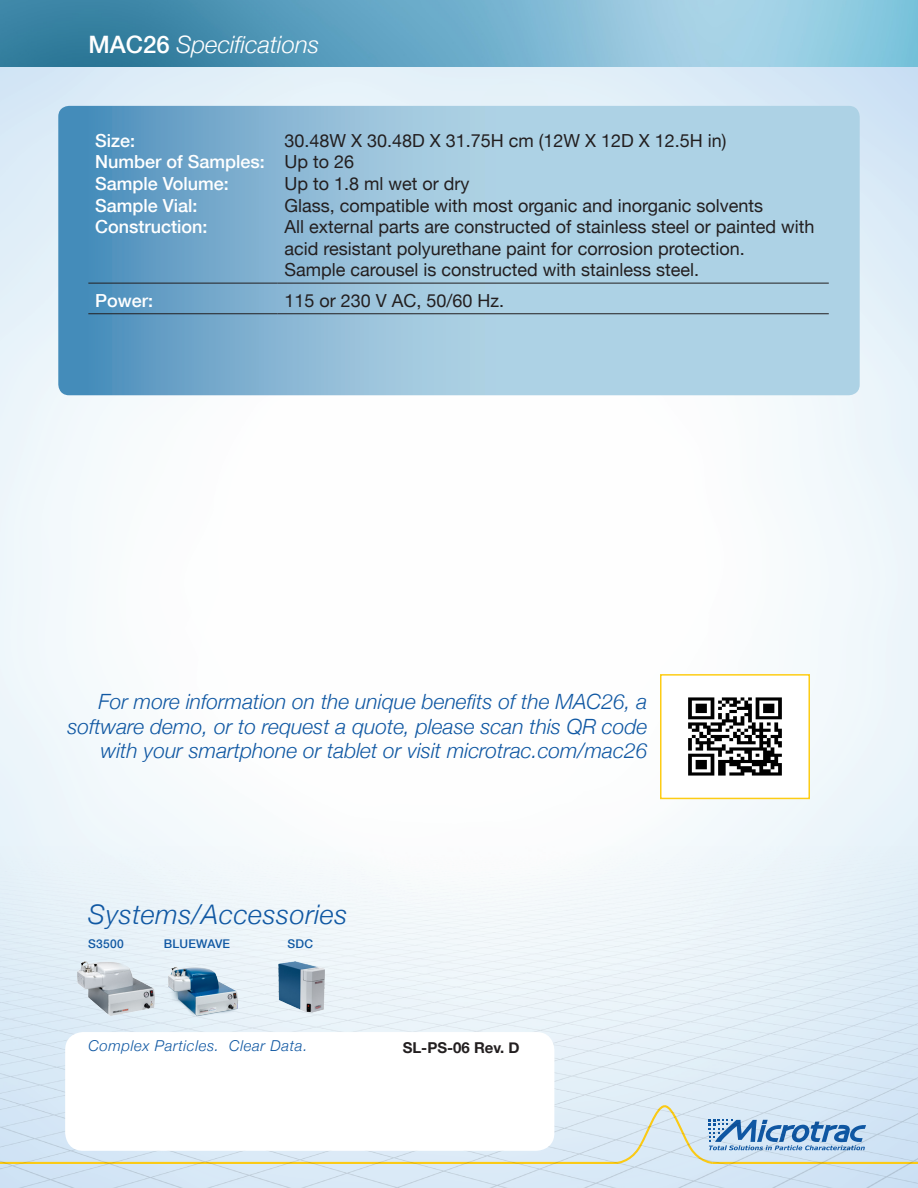
<style>
.page{position:relative;width:918px;height:1188px;background:#fff}
.page>*{position:absolute;margin:0;border:0;box-sizing:border-box;transform-origin:0 0}
.t1{font:italic 300 27px "Helvetica Neue";letter-spacing:.02em;color:#1058a3}
.t2{font:italic 300 24px "Helvetica Neue";color:#fff}
.t3{font:italic 300 21px/24.6px "Helvetica Neue";color:#1058a3;text-align:right}
.t4{font:18px/21.6px "Helvetica Neue";color:#231f20}
.t5{font:500 18px "Helvetica Neue";color:#fff}
.t6{font:italic 300 15px "Helvetica Neue";letter-spacing:.04em;color:#1058a3}
.t7{font:700 15px "Helvetica Neue";color:#231f20}
.t8{font:500 12px "Helvetica Neue";letter-spacing:.02em;color:#1058a3}
.s1{font-weight:500;font-style:normal}
</style>
<div class="page">
<img style="left:0;top:66px;width:918px;height:781px">
<img style="left:0;top:847px;width:918px;height:341px">
<img style="left:0;top:0;width:918px;height:66px">
<svg style="left:58px;top:106px;width:802px;height:289px;background:#94c0d9"></svg>
<hr style="left:88px;top:283px;width:190px;height:1px;background:#231f20">
<hr style="left:278px;top:283px;width:551px;height:1px;background:#231f20">
<hr style="left:88px;top:313px;width:190px;height:1px;background:#231f20">
<hr style="left:278px;top:313px;width:551px;height:1px;background:#231f20">
<div style="left:65px;top:1032px;width:489px;height:119px;background:#fff;border-radius:18px"></div>
<img style="left:278px;top:961px;width:46px;height:51px">
<img style="left:78px;top:961px;width:77px;height:55px">
<img style="left:155px;top:961px;width:91px;height:61px">
<img style="left:663px;top:677px;width:144px;height:119px">
<div style="left:660px;top:674px;width:150px;height:125px;border:2px solid #fdcc15"></div>
<p class="t2" style="left:88px;top:26px;width:233px"><span class="s1">MAC26</span> Specifications</p>
<p class="t5" style="left:95px;top:126px;width:42px">Size:</p>
<p class="t5" style="left:95px;top:147px;width:171px">Number of Samples:</p>
<p class="t5" style="left:95px;top:169px;width:135px">Sample Volume:</p>
<p class="t5" style="left:95px;top:191px;width:104px">Sample Vial:</p>
<p class="t5" style="left:95px;top:212px;width:114px">Construction:</p>
<p class="t4" style="left:284px;top:128px;width:444px">30.48W X 30.48D X 31.75H cm (12W X 12D X 12.5H in)</p>
<p class="t4" style="left:284px;top:150px;width:71px">Up to 26</p>
<p class="t4" style="left:284px;top:171px;width:187px">Up to 1.8 ml wet or dry</p>
<p class="t4" style="left:284px;top:193px;width:480px">Glass, compatible with most organic and inorganic solvents</p>
<p class="t4" style="left:284px;top:215px;width:532px">All external parts are constructed of stainless steel or painted with acid resistant polyurethane paint for corrosion protection.</p>
<p class="t4" style="left:284px;top:258px;width:416px">Sample carousel is constructed with stainless steel.</p>
<p class="t5" style="left:95px;top:286px;width:60px">Power:</p>
<p class="t4" style="left:284px;top:289px;width:221px">115 or 230 V AC, 50/60 Hz.</p>
<p class="t3" style="left:67px;top:688px;width:582px">For more information on the unique benefits of the MAC26, a software demo, or to request a quote, please scan this QR code with your smartphone or tablet or visit microtrac.com/mac26</p>
<p class="t1" style="left:88px;top:893px;width:261px">Systems/Accessories</p>
<p class="t8" style="left:88px;top:934px;width:37px">S3500</p>
<p class="t8" style="left:164px;top:934px;width:68px">BLUEWAVE</p>
<p class="t8" style="left:288px;top:934px;width:27px">SDC</p>
<p class="t6" style="left:88px;top:1034px;width:221px">Complex Particles. Clear Data.</p>
<p class="t7" style="left:403px;top:1034px;width:119px">SL-PS-06 Rev. D</p>
</div>
